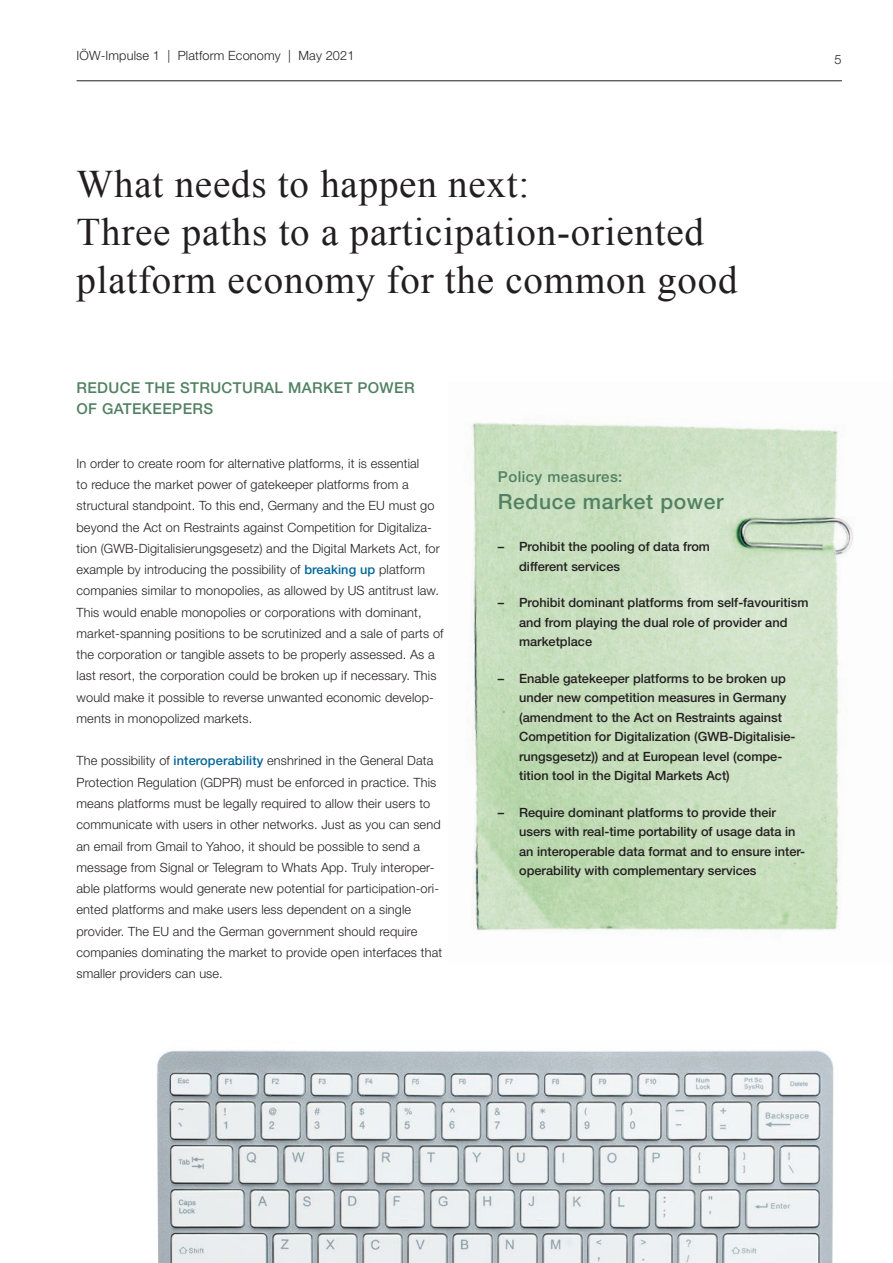
<style>
.page{position:relative;width:893px;height:1263px;background:#fff}
.page>*{position:absolute;margin:0;border:0;box-sizing:border-box;transform-origin:0 0}
.iöw_Flyer_Ü0_35_44_l{font:39px/48px "Times New Roman";letter-spacing:.02em;color:#231f20}
.IÖW_NEW_Zwischen-Übe{font:500 21px "Helvetica Neue LT Std";letter-spacing:.03em;color:#518162}
.IÖW_NEW_Zwischen-Übe-2{font:500 15px/21px "Helvetica Neue LT Std";letter-spacing:.025em;color:#518162}
.IÖW_NEW_Text{font:300 12.75px/21.3px "Helvetica Neue LT Std";letter-spacing:.01em;color:#231f20}
.Politikmaßnahmen{font:500 12.75px/19.5px "Helvetica Neue LT Std";color:#231f20}
.s1{font-weight:500;color:#069}
</style>
<div class="page">
<hr style="left:77px;top:80px;width:765px;height:1px;background:#231f20">
<img style="left:157px;top:1050px;width:677px;height:213px">
<img style="left:471px;top:422px;width:382px;height:509px">
<p class="IÖW_NEW_Text" style="left:77px;top:45px;width:279px">IÖW-Impulse 1 | Platform Economy | May 2021</p>
<p class="IÖW_NEW_Text" style="left:834px;top:48px;width:9px">5</p>
<p class="iöw_Flyer_Ü0_35_44_l" style="left:77px;top:159px;width:454px">What needs to happen next:</p>
<p class="iöw_Flyer_Ü0_35_44_l" style="left:77px;top:207px;width:662px">Three paths to a participation-oriented platform economy for the common good</p>
<p class="IÖW_NEW_Zwischen-Übe-2" style="left:77px;top:377px;width:340px">REDUCE THE STRUCTURAL MARKET POWER<br>OF GATEKEEPERS</p>
<p class="IÖW_NEW_Text" style="left:77px;top:452px;width:368px">In order to create room for alternative platforms, it is essential<br>to reduce the market power of gatekeeper platforms from a structural standpoint. To this end, Germany and the EU must go beyond the Act on Restraints against Competition for Digitaliza&shy;tion (GWB-Digitalisierungsgesetz) and the Digital Markets Act, for example by introducing the possibility of <span class="s1">breaking up</span> platform companies similar to monopolies, as allowed by US antitrust law.<br>This would enable monopolies or corporations with dominant, market-spanning positions to be scrutinized and a sale of parts of the corporation or tangible assets to be properly assessed. As a last resort, the corporation could be broken up if necessary. This would make it possible to reverse unwanted economic develop&shy;ments in monopolized markets.</p>
<p class="IÖW_NEW_Text" style="left:77px;top:750px;width:367px">The possibility of <span class="s1">interoperability</span> enshrined in the General Data Protection Regulation (GDPR) must be enforced in practice. This means platforms must be legally required to allow their users to communicate with users in other networks. Just as you can send an email from Gmail to Yahoo, it should be possible to send a message from Signal or Telegram to Whats App. Truly interoper&shy;able platforms would generate new potential for participation-ori&shy;ented platforms and make users less dependent on a single provider. The EU and the German government should require companies dominating the market to provide open interfaces that smaller providers can use.</p>
<p class="IÖW_NEW_Zwischen-Übe-2" style="left:498px;top:466px;width:126px">Policy measures:</p>
<p class="IÖW_NEW_Zwischen-Übe" style="left:498px;top:489px;width:227px">Reduce market power</p>
<p class="Politikmaßnahmen" style="left:519px;top:537px;width:192px;text-indent:-21px">– Prohibit the pooling of data from different services</p>
<p class="Politikmaßnahmen" style="left:519px;top:593px;width:291px;text-indent:-21px">– Prohibit dominant platforms from self-favouritism and from playing the dual role of provider and marketplace</p>
<p class="Politikmaßnahmen" style="left:519px;top:668px;width:277px;text-indent:-21px">– Enable gatekeeper platforms to be broken up under new competition measures in Germany (amendment to the Act on Restraints against Competition for Digitalization (GWB-Digitalisie&shy;rungsgesetz)) and at European level (compe&shy;tition tool in the Digital Markets Act)</p>
<p class="Politikmaßnahmen" style="left:519px;top:802px;width:288px;text-indent:-21px">– Require dominant platforms to provide their users with real-time portability of usage data in an interoperable data format and to ensure inter&shy;operability with complementary services</p>
</div>
